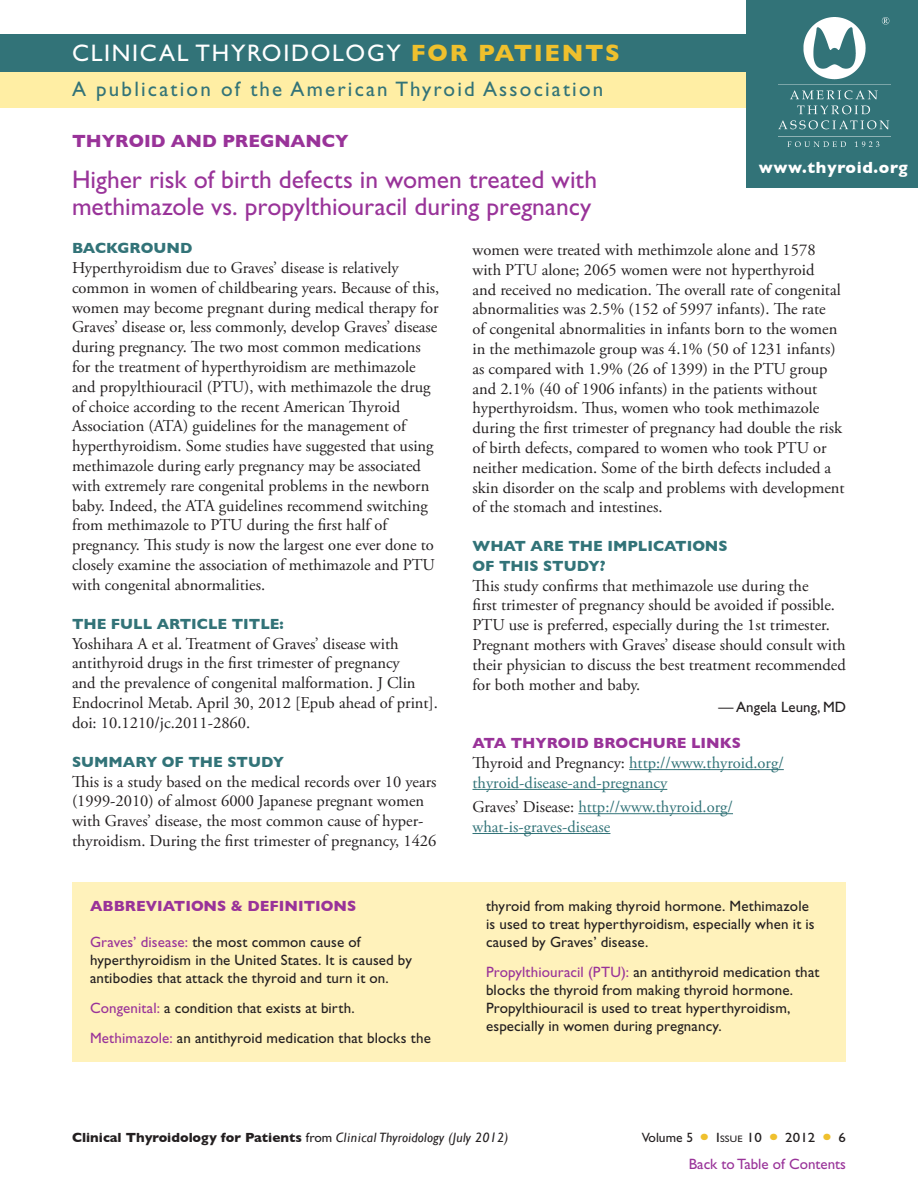
<style>
.page{position:relative;width:918px;height:1188px;background:#fff}
.page>*{position:absolute;margin:0;border:0;box-sizing:border-box;transform-origin:0 0}
.t1{font:25.5px/27px "Gill Sans Std";color:#939}
.t2{font:24px "Gill Sans Std";letter-spacing:.07em;color:#fff}
.t3{font:21px "Gill Sans Std";letter-spacing:.105em;color:#327378}
.Topic_Header{font:700 18px "Gill Sans";color:#939}
.body_serif{font:16.5px/19.8px "Adobe Garamond Pro";color:#231f20}
.body_links{font:16.5px/19.8px "Adobe Garamond Pro";color:#327378}
.t4{font:700 16.5px "Gill Sans";letter-spacing:.04em;color:#fff}
.abbreviations_body{font:15px/18px "Gill Sans Std";letter-spacing:.01em;color:#231f20}
.question{font:700 15px/19.5px "Gill Sans";color:#327378}
.abbreviations_head{font:700 15px "Gill Sans";color:#939}
.question_links{font:700 15px "Gill Sans";color:#939}
.t5{font:15px "Gill Sans Std";color:#939}
.body_editor_name{font:15px "Gill Sans Std";color:#231f20}
.t6{font:700 13.5px "Gill Sans";color:#231f20}
.t7{font:13.5px "Gill Sans Std";color:#231f20}
.t8{font:13.5px "Gill Sans Std";letter-spacing:.01em;color:#231f20;scale:1.1 1}
.t9{font:9.45px "Gill Sans Std";color:#231f20;scale:1.1 1}
.s1{font-family:"Gill Sans";font-weight:700;color:#efc02d}
.s2{color:#231f20}
.s3{color:#939}
.s4{font-family:"Gill Sans Std";font-weight:400}
.s5{font-weight:400;font-style:italic}
.s6{font-size:13.5px}
</style>
<div class="page">
<div style="left:0;top:70px;width:918px;height:38px;background:#ffeea4"></div>
<div style="left:0;top:35px;width:918px;height:37px;background:#327378"></div>
<hr style="left:629px;top:769px;width:155px;height:1px;background:#327378">
<hr style="left:472px;top:789px;width:195px;height:1px;background:#327378">
<hr style="left:578px;top:813px;width:155px;height:1px;background:#327378">
<hr style="left:472px;top:833px;width:138px;height:1px;background:#327378">
<div style="left:747px;top:0;width:171px;height:188px;background:#327378"></div>
<img style="left:778px;top:18px;width:112px;height:129px">
<div style="left:72px;top:882px;width:774px;height:180px;background:#fff2bb"></div>
<p class="t2" style="left:72px;top:40px;width:550px">CLINICAL THYROIDOLOGY <span class="s1">FOR PATIENTS</span></p>
<p class="t3" style="left:72px;top:77px;width:533px">A publication of the American Thyroid Association</p>
<p class="Topic_Header" style="left:72px;top:131px;width:278px">THYROID AND PREGNANCY</p>
<p class="t1" style="left:72px;top:166px;width:527px">Higher risk of birth defects in women treated with methimazole vs. propylthiouracil during pregnancy</p>
<p class="body_serif" style="left:472px;top:240px;width:374px">women were treated with methimzole alone and 1578 with PTU alone; 2065 women were not hyperthyroid<br>and received no medication. The overall rate of congenital abnormalities was 2.5% (152 of 5997 infants). The rate<br>of congenital abnormalities in infants born to the women in the methimazole group was 4.1% (50 of 1231 infants) as compared with 1.9% (26 of 1399) in the PTU group and 2.1% (40 of 1906 infants) in the patients without hyperthyroidsm. Thus, women who took methimazole during the first trimester of pregnancy had double the risk of birth defects, compared to women who took PTU or neither medication. Some of the birth defects included a skin disorder on the scalp and problems with development of the stomach and intestines.</p>
<p class="question" style="left:472px;top:536px;width:257px">WHAT ARE THE IMPLICATIONS<br>OF THIS STUDY?</p>
<p class="body_serif" style="left:472px;top:576px;width:375px">This study confirms that methimazole use during the<br>first trimester of pregnancy should be avoided if possible.<br>PTU use is preferred, especially during the 1st trimester.<br>Pregnant mothers with Graves’ disease should consult with their physician to discuss the best treatment recommended for both mother and baby.</p>
<p class="body_editor_name" style="left:719px;top:698px;width:129px">— Angela Leung, MD</p>
<p class="question_links" style="left:472px;top:734px;width:270px">ATA THYROID BROCHURE LINKS</p>
<p class="body_links" style="left:472px;top:753px;width:313px"><span class="s2">Thyroid and Pregnancy:</span> http://www.thyroid.org/ thyroid-disease-and-pregnancy</p>
<p class="body_links" style="left:472px;top:798px;width:262px"><span class="s2">Graves’ Disease:</span> http://www.thyroid.org/ what-is-graves-disease</p>
<p class="t4" style="left:759px;top:158px;width:150px">www.thyroid.org</p>
<p class="question" style="left:72px;top:238px;width:122px">BACKGROUND</p>
<p class="body_serif" style="left:72px;top:259px;width:369px">Hyperthyroidism due to Graves’ disease is relatively common in women of childbearing years. Because of this, women may become pregnant during medical therapy for Graves’ disease or, less commonly, develop Graves’ disease during pregnancy. The two most common medications for the treatment of hyperthyroidism are methimazole and propylthiouracil (PTU), with methimazole the drug of choice according to the recent American Thyroid Association (ATA) guidelines for the management of hyperthyroidism. Some studies have suggested that using methimazole during early pregnancy may be associated with extremely rare congenital problems in the newborn baby. Indeed, the ATA guidelines recommend switching from methimazole to PTU during the first half of pregnancy. This study is now the largest one ever done to closely examine the association of methimazole and PTU with congenital abnormalities.</p>
<p class="question" style="left:72px;top:614px;width:213px">THE FULL ARTICLE TITLE:</p>
<p class="body_serif" style="left:72px;top:634px;width:368px">Yoshihara A et al. Treatment of Graves’ disease with antithyroid drugs in the first trimester of pregnancy<br>and the prevalence of congenital malformation. J Clin Endocrinol Metab. April 30, 2012 [Epub ahead of print]. doi: 10.1210/jc.2011-2860.</p>
<p class="question" style="left:72px;top:752px;width:214px">SUMMARY OF THE STUDY</p>
<p class="body_serif" style="left:72px;top:772px;width:366px">This is a study based on the medical records over 10 years (1999-2010) of almost 6000 Japanese pregnant women with Graves’ disease, the most common cause of hyper&shy;thyroidism. During the first trimester of pregnancy, 1426</p>
<p class="abbreviations_head" style="left:90px;top:897px;width:268px">ABBREVIATIONS &amp; DEFINITIONS</p>
<p class="abbreviations_body" style="left:90px;top:933px;width:323px"><span class="s3">Graves’ disease:</span> the most common cause of hyperthyroidism in the United States. It is caused by antibodies that attack the thyroid and turn it on.</p>
<p class="abbreviations_body" style="left:90px;top:999px;width:266px"><span class="s3">Congenital:</span> a condition that exists at birth.</p>
<p class="abbreviations_body" style="left:90px;top:1029px;width:342px"><span class="s3">Methimazole:</span> an antithyroid medication that blocks the</p>
<p class="abbreviations_body" style="left:486px;top:897px;width:330px">thyroid from making thyroid hormone. Methimazole is used to treat hyperthyroidism, especially when it is caused by Graves’ disease.</p>
<p class="abbreviations_body" style="left:486px;top:963px;width:335px"><span class="s3">Propylthiouracil (PTU):</span> an antithyroid medication that blocks the thyroid from making thyroid hormone.<br>Propylthiouracil is used to treat hyperthyroidism, especially in women during pregnancy.</p>
<p class="t6" style="left:72px;top:1129px;width:438px">Clinical Thyroidology for Patients <span class="s4">from</span> <span class="s5">Clinical Thyroidology (July 2012)</span></p>
<p class="t7" style="left:642px;top:1130px;width:53px">Volume 5</p>
<p class="t9" style="left:716px;top:1133px;width:10px"><span class="s6">I</span>SSUE</p>
<p class="t8" style="left:747px;top:1130px;width:15px">10</p>
<p class="t8" style="left:785px;top:1130px;width:29px">2012</p>
<p class="t8" style="left:839px;top:1130px;width:8px">6</p>
<p class="t5" style="left:689px;top:1155px;width:159px">Back to Table of Contents</p>
</div>
